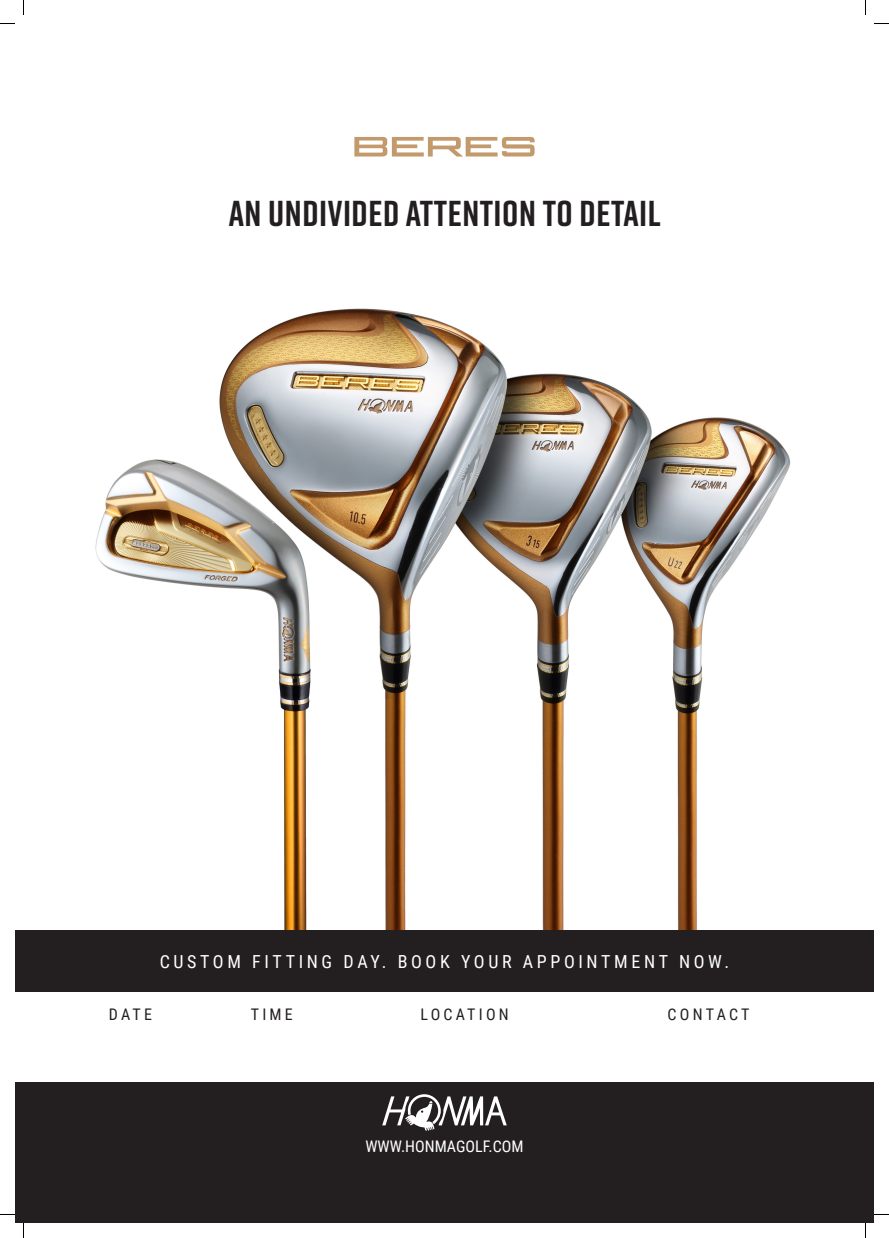
<style>
.page{position:relative;width:889px;height:1238px;background:#fff}
.page>*{position:absolute;margin:0;border:0;box-sizing:border-box;transform-origin:0 0}
.t1{font:700 36px "Rift";letter-spacing:.015em;color:#231f20}
.t2{font:18px "Roboto Condensed";letter-spacing:.2em;color:#fff}
.t3{font:16px "Roboto Condensed";letter-spacing:.2em;color:#231f20}
.t4{font:16px "Roboto Condensed";color:#fff}
</style>
<div class="page">
<img style="left:24px;top:308px;width:840px;height:623px">
<div style="left:15px;top:931px;width:859px;height:292px;background:#231f20"></div>
<div style="left:15px;top:992px;width:859px;height:89px;background:#fff"></div>
<svg style="left:354px;top:137px;width:181px;height:19px"></svg>
<svg style="left:382px;top:1094px;width:125px;height:36px"></svg>
<svg style="left:0;top:23px;width:15px;height:1px"></svg>
<svg style="left:874px;top:23px;width:15px;height:1px"></svg>
<svg style="left:0;top:1214px;width:15px;height:1px"></svg>
<svg style="left:874px;top:1214px;width:15px;height:1px"></svg>
<svg style="left:23px;top:0;width:1px;height:15px"></svg>
<svg style="left:23px;top:1223px;width:1px;height:15px"></svg>
<svg style="left:865px;top:0;width:1px;height:15px"></svg>
<svg style="left:865px;top:1223px;width:1px;height:15px"></svg>
<h1 class="t1" style="left:229px;top:188px;width:433px">AN UNDIVIDED ATTENTION TO DETAIL</h1>
<p class="t2" style="left:160px;top:948px;width:571px">CUSTOM FITTING DAY. BOOK YOUR APPOINTMENT NOW.</p>
<p class="t3" style="left:109px;top:1002px;width:45px">DATE</p>
<p class="t3" style="left:251px;top:1002px;width:43px">TIME</p>
<p class="t3" style="left:420px;top:1002px;width:90px">LOCATION</p>
<p class="t3" style="left:668px;top:1002px;width:83px">CONTACT</p>
<p class="t4" style="left:365px;top:1135px;width:160px">WWW.HONMAGOLF.COM</p>
</div>
